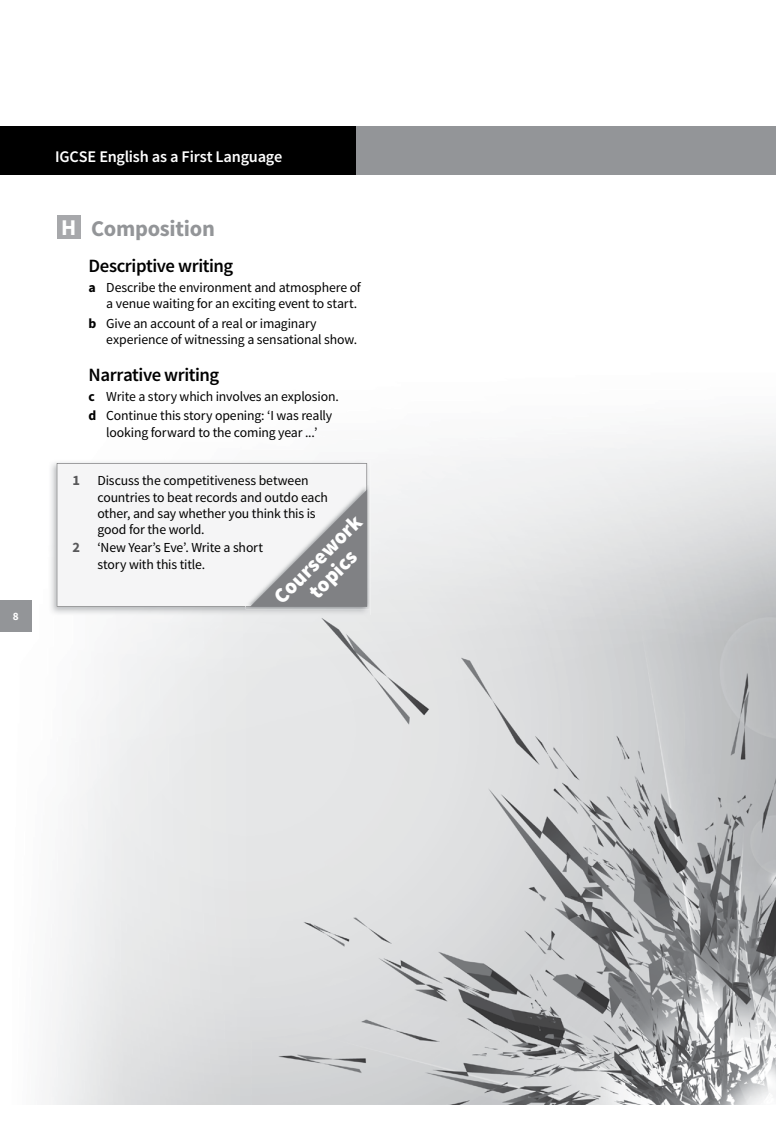
<style>
.page{position:relative;width:776px;height:1144px;background:#fff}
.page>*{position:absolute;margin:0;border:0;box-sizing:border-box;transform-origin:0 0}
.t1{font:700 22.5px "Source Sans Pro";letter-spacing:-.015em;color:#939598}
.t2{font:900 21.25px/21.2px "Source Sans Pro";color:#fff;text-align:center}
.t3{font:600 18.75px "Source Sans Pro";letter-spacing:-.025em;color:#000}
.t4{font:600 16.25px "Source Sans Pro";letter-spacing:-.015em;color:#fff}
.t5{font:13.75px/16.2px "Source Sans Pro";letter-spacing:-.01em;color:#000}
.t6{font:700 11.25px "Source Sans Pro";color:#fff}
.s1{color:#fff}
.s2{font-weight:700}
.s3{font-weight:700;font-size:14.38px;color:#58585a}
</style>
<div class="page">
<img style="left:1px;top:428px;width:775px;height:676px">
<div style="left:0;top:599px;width:32px;height:32px;background:#939598"></div>
<div style="left:194px;top:126px;width:582px;height:49px;background:#939598"></div>
<div style="left:0;top:126px;width:356px;height:49px;background:#000"></div>
<div style="left:57px;top:215px;width:23px;height:24px;background:#a7a8ab"></div>
<img style="left:48px;top:460px;width:323px;height:155px">
<div style="left:57px;top:463px;width:310px;height:143px;background:#f5f5f6"></div>
<img style="left:246px;top:485px;width:124px;height:124px">
<img style="left:246px;top:485px;width:121px;height:121px">
<svg style="left:250px;top:489px;width:117px;height:117px"></svg>
<p class="t6" style="left:13px;top:608px;width:7px">8</p>
<p class="t4" style="left:55px;top:146px;width:229px">IGCSE English as a First Language</p>
<h1 class="t1" style="left:61px;top:214px;width:155px"><span class="s1">H</span> Composition</h1>
<h3 class="t3" style="left:89px;top:254px;width:146px">Descriptive writing</h3>
<p class="t5" style="left:89px;top:279px;width:274px;text-align:right"><span class="s2">a</span> Describe the environment and atmosphere of a venue waiting for an exciting event to start.</p>
<p class="t5" style="left:106px;top:315px;width:252px;text-indent:-18px"><span class="s2">b</span> Give an account of a real or imaginary experience of witnessing a sensational show.</p>
<h3 class="t3" style="left:89px;top:362px;width:132px">Narrative writing</h3>
<p class="t5" style="left:89px;top:386px;width:252px;line-height:19.8px"><span class="s2">c</span> Write a story which involves an explosion. <span class="s2">d</span> Continue this story opening: ‘I was really</p>
<p class="t5" style="left:106px;top:424px;width:213px">looking forward to the coming year ...’</p>
<p class="t5" style="left:97px;top:473px;width:232px;text-indent:-25px"><span class="s3">1</span> Discuss the competitiveness between countries to beat records and outdo each other, and say whether you think this is good for the world.</p>
<p class="t5" style="left:97px;top:539px;width:167px;text-indent:-25px"><span class="s3">2</span> ‘New Year’s Eve’. Write a short story with this title.</p>
<h2 class="t2" style="left:270px;top:593px;width:117px;rotate:-45deg">Coursework topics</h2>
</div>
